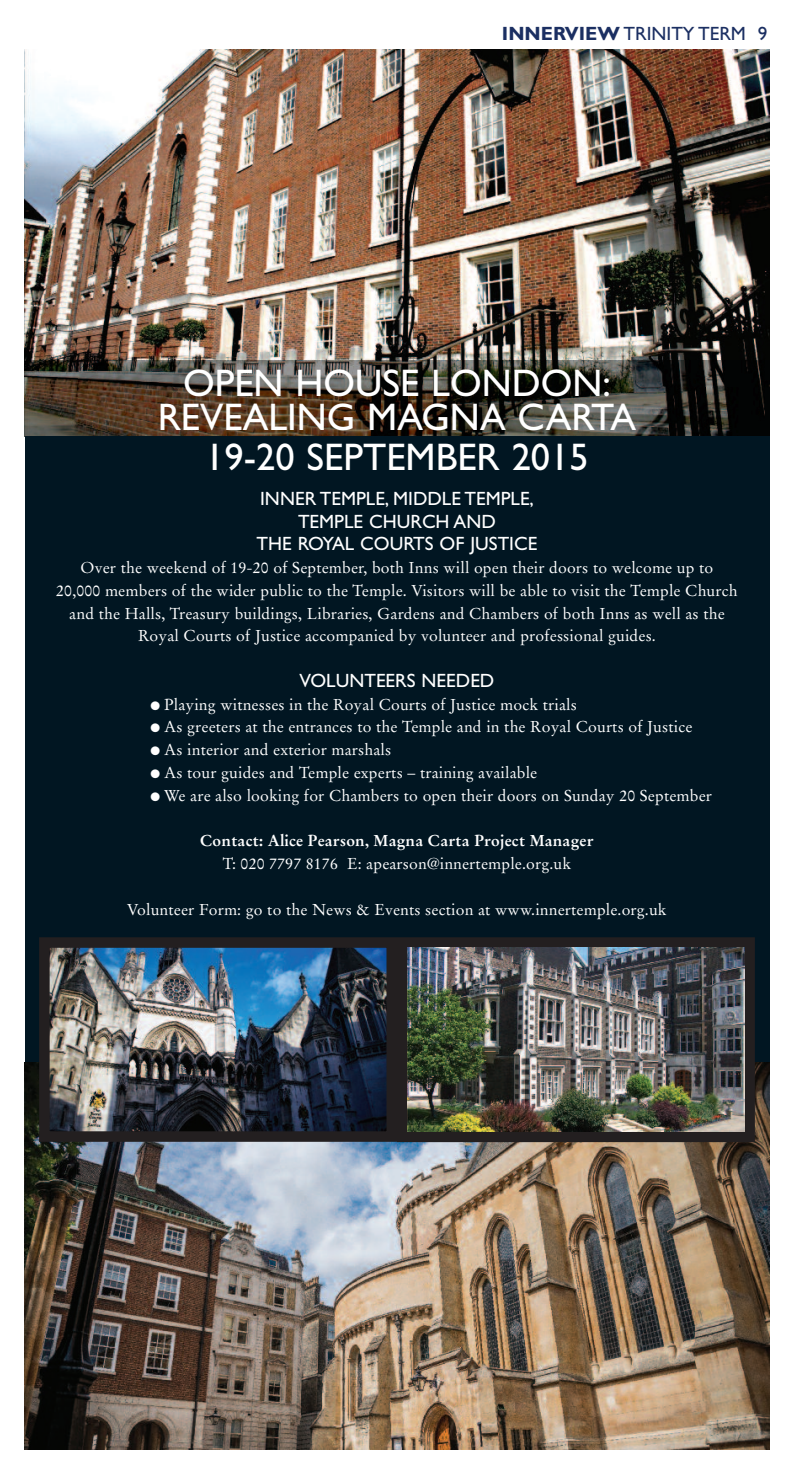
<style>
.page{position:relative;width:794px;height:1474px;background:#fff}
.page>*{position:absolute;margin:0;border:0;box-sizing:border-box;transform-origin:0 0}
.t1{font:38.5px/33.2px "Gill Sans CE";color:#fff;text-align:center}
.t2{font:19.25px/22.8px "Gill Sans CE";color:#fff;text-align:center}
.t3{font:19.25px "Gill Sans CE";color:#1b2f62}
.t4{font:15.75px/22.8px "Stempel Garamond";letter-spacing:.01em;color:#fff;text-align:center}
.t5{font:700 15.75px "Stempel Garamond";letter-spacing:.01em;color:#fff}
.s1{font-weight:700}
</style>
<div class="page">
<img style="left:25px;top:50px;width:744px;height:310px">
<img style="left:25px;top:360px;width:744px;height:76px">
<div style="left:25px;top:436px;width:744px;height:1013px;background:#011622"></div>
<img style="left:25px;top:1062px;width:744px;height:387px">
<img style="left:50px;top:948px;width:336px;height:182px">
<div style="left:39px;top:937px;width:358px;height:204px;border:10px solid #231f20"></div>
<div style="left:397px;top:937px;width:358px;height:205px;border:10px solid #231f20"></div>
<img style="left:407px;top:947px;width:337px;height:184px">
<p class="t3" style="left:502px;top:27px;width:267px"><span class="s1">INNERVIEW</span> TRINITY TERM 9</p>
<h1 class="t1" style="left:158px;top:371px;width:480px">OPEN HOUSE LONDON:<br>REVEALING MAGNA CARTA</h1>
<h1 class="t1" style="left:205px;top:444px;width:385px">19-20 SEPTEMBER 2015</h1>
<p class="t2" style="left:257px;top:489px;width:282px">INNER TEMPLE, MIDDLE TEMPLE,<br>TEMPLE CHURCH AND<br>THE ROYAL COURTS OF JUSTICE</p>
<p class="t4" style="left:56px;top:557px;width:683px">Over the weekend of 19-20 of September, both Inns will open their doors to welcome up to<br>20,000 members of the wider public to the Temple. Visitors will be able to visit the Temple Church and the Halls, Treasury buildings, Libraries, Gardens and Chambers of both Inns as well as the Royal Courts of Justice accompanied by volunteer and professional guides.</p>
<p class="t2" style="left:299px;top:671px;width:196px">VOLUNTEERS NEEDED</p>
<p class="t4" style="left:151px;top:694px;width:428px">● Playing witnesses in the Royal Courts of Justice mock trials</p>
<p class="t4" style="left:151px;top:717px;width:543px">● As greeters at the entrances to the Temple and in the Royal Courts of Justice</p>
<p class="t4" style="left:151px;top:739px;width:242px">● As interior and exterior marshals</p>
<p class="t4" style="left:151px;top:762px;width:388px">● As tour guides and Temple experts – training available</p>
<p class="t4" style="left:151px;top:785px;width:563px">● We are also looking for Chambers to open their doors on Sunday 20 September</p>
<p class="t5" style="left:200px;top:834px;width:395px">Contact: Alice Pearson, Magna Carta Project Manager</p>
<p class="t4" style="left:223px;top:853px;width:350px">T: 020 7797 8176 E: apearson@innertemple.org.uk</p>
<p class="t4" style="left:127px;top:899px;width:541px">Volunteer Form: go to the News &amp; Events section at www.innertemple.org.uk</p>
</div>
